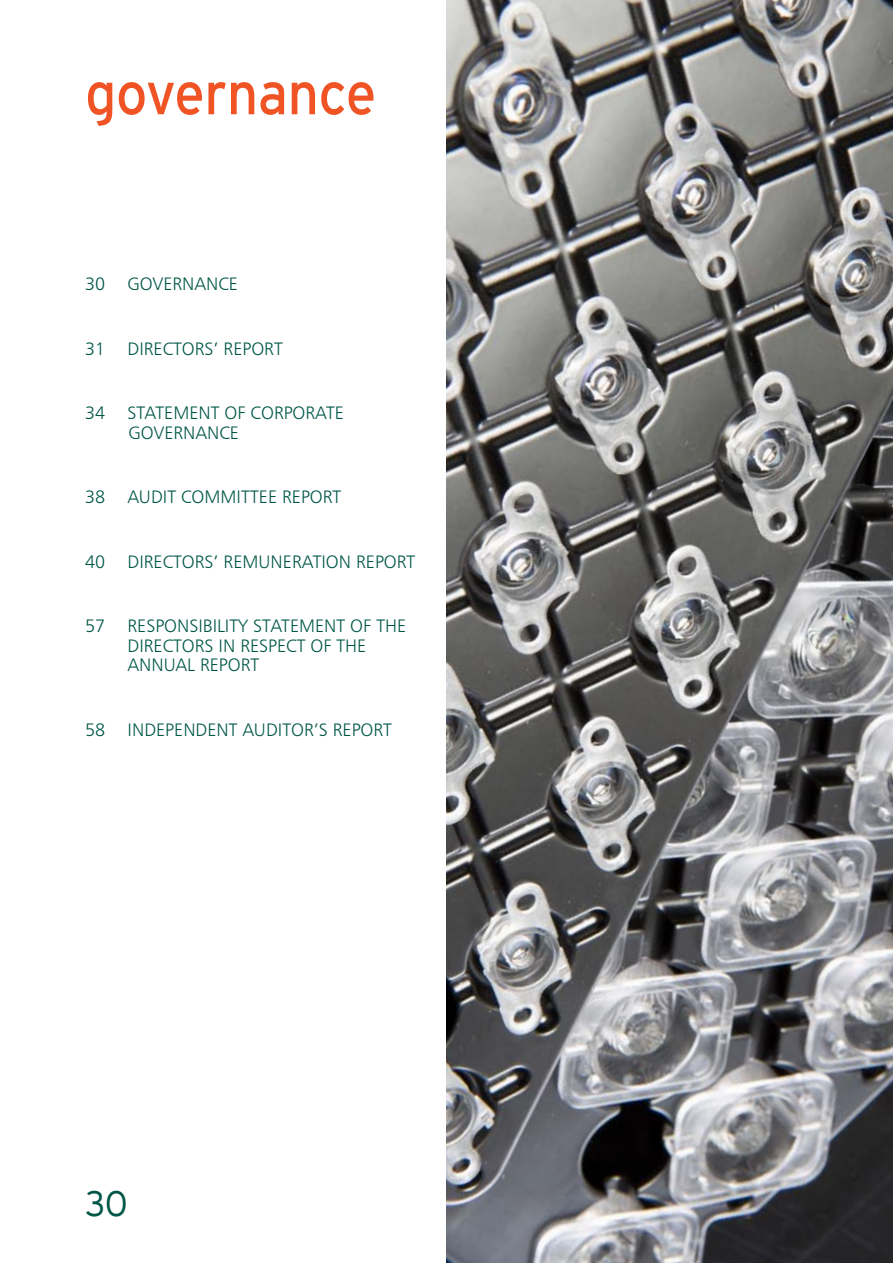
<style>
.page{position:relative;width:893px;height:1263px;background:#fff}
.page>*{position:absolute;margin:0;border:0;box-sizing:border-box;transform-origin:0 0}
.t1{font:60px "Interstate";letter-spacing:-.01em;color:#f05324;scale:.92 1}
.t2{font:300 36px "Interstate";color:#005747}
.t3{font:18px/19.5px "Humanist 777 BT Light B";color:#005747}
</style>
<div class="page">
<img style="left:446px;top:0;width:447px;height:1263px">
<h1 class="t1" style="left:85px;top:60px;width:318px">governance</h1>
<p class="t3" style="left:85px;top:274px;width:154px">30 GOVERNANCE</p>
<p class="t3" style="left:85px;top:338px;width:199px">31 DIRECTORS’ REPORT</p>
<p class="t3" style="left:129px;top:403px;width:217px;text-indent:-43px">34 STATEMENT OF CORPORATE<br>GOVERNANCE</p>
<p class="t3" style="left:85px;top:487px;width:258px">38 AUDIT COMMITTEE REPORT</p>
<p class="t3" style="left:85px;top:551px;width:332px">40 DIRECTORS’ REMUNERATION REPORT</p>
<p class="t3" style="left:128px;top:616px;width:280px;text-indent:-43px">57 RESPONSIBILITY STATEMENT OF THE<br>DIRECTORS IN RESPECT OF THE<br>ANNUAL REPORT</p>
<p class="t3" style="left:85px;top:719px;width:308px">58 INDEPENDENT AUDITOR’S REPORT</p>
<h2 class="t2" style="left:85px;top:1183px;width:44px">30</h2>
</div>
